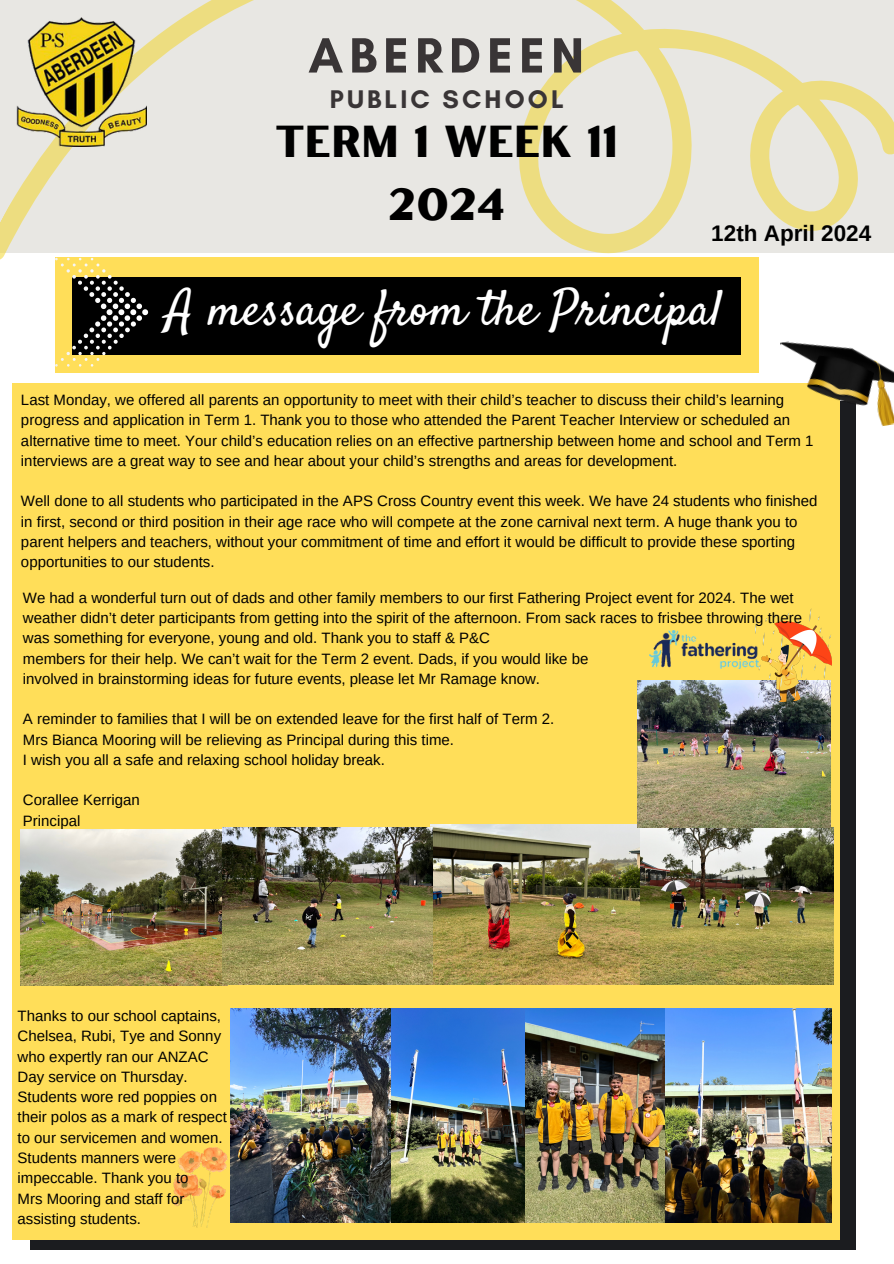
<style>
.page{position:relative;width:894px;height:1264px;background:#fff}
.page>*{position:absolute;margin:0;border:0;box-sizing:border-box;transform-origin:0 0}
.t1{font:700 50.4px "Glacial Indifference";letter-spacing:.12em;color:#393536}
.t2{font:49.8px "Satisfy";color:#fff}
.t3{font:44.7px/62.4px "Hertical Sans";color:#000;text-align:center}
.t4{font:700 25.95px "Glacial Indifference";letter-spacing:.12em;color:#393536}
.t5{font:700 22.5px "Arimo";color:#000}
.t6{font:15px/20.2px "Arimo";color:#000}
</style>
<div class="page">
<div style="left:30px;top:401px;width:825px;height:848px;background:#1b1c1f"></div>
<svg style="left:0;top:0;width:893px;height:609px;fill:#e8e7e3"></svg>
<img style="left:17px;top:17px;width:129px;height:129px">
<div style="left:55px;top:257px;width:703px;height:116px;background:#ffde59"></div>
<div style="left:72px;top:277px;width:668px;height:77px;background:#000"></div>
<svg style="left:55px;top:258px;width:93px;height:108px"></svg>
<div style="left:12px;top:383px;width:827px;height:856px;background:#ffde59"></div>
<img style="left:779px;top:324px;width:114px;height:115px">
<img style="left:230px;top:1008px;width:295px;height:214px">
<img style="left:525px;top:1008px;width:140px;height:214px">
<img style="left:665px;top:1008px;width:166px;height:214px">
<img style="left:173px;top:1147px;width:54px;height:80px">
<img style="left:430px;top:824px;width:210px;height:160px">
<img style="left:21px;top:829px;width:206px;height:156px">
<img style="left:640px;top:827px;width:193px;height:157px">
<img style="left:222px;top:827px;width:210px;height:157px">
<img style="left:637px;top:680px;width:193px;height:147px">
<img style="left:649px;top:630px;width:106px;height:38px">
<img style="left:755px;top:608px;width:76px;height:93px">
<p class="t1" style="left:308px;top:25px;width:277px">ABERDEEN</p>
<p class="t4" style="left:330px;top:84px;width:235px">PUBLIC SCHOOL</p>
<p class="t3" style="left:275px;top:109px;width:344px">TERM 1 WEEK 11<br>2024</p>
<p class="t5" style="left:711px;top:220px;width:161px">12th April 2024</p>
<p class="t2" style="left:166px;top:277px;width:557px">A message from the Principal</p>
<p class="t6" style="left:21px;top:390px;width:793px">Last Monday, we offered all parents an opportunity to meet with their child’s teacher to discuss their child’s learning progress and application in Term 1. Thank you to those who attended the Parent Teacher Interview or scheduled an alternative time to meet. Your child’s education relies on an effective partnership between home and school and Term 1 interviews are a great way to see and hear about your child’s strengths and areas for development.</p>
<p class="t6" style="left:21px;top:491px;width:797px">Well done to all students who participated in the APS Cross Country event this week. We have 24 students who finished in first, second or third position in their age race who will compete at the zone carnival next term. A huge thank you to parent helpers and teachers, without your commitment of time and effort it would be difficult to provide these sporting opportunities to our students.</p>
<p class="t6" style="left:23px;top:587px;width:780px">We had a wonderful turn out of dads and other family members to our first Fathering Project event for 2024. The wet weather didn’t deter participants from getting into the spirit of the afternoon. From sack races to frisbee throwing there was something for everyone, young and old. Thank you to staff &amp; P&amp;C</p>
<p class="t6" style="left:23px;top:648px;width:567px">members for their help. We can’t wait for the Term 2 event. Dads, if you would like be</p>
<p class="t6" style="left:23px;top:668px;width:518px">involved in brainstorming ideas for future events, please let Mr Ramage know.</p>
<p class="t6" style="left:23px;top:709px;width:532px">A reminder to families that I will be on extended leave for the first half of Term 2.</p>
<p class="t6" style="left:23px;top:729px;width:432px">Mrs Bianca Mooring will be relieving as Principal during this time.</p>
<p class="t6" style="left:23px;top:749px;width:363px">I wish you all a safe and relaxing school holiday break.</p>
<p class="t6" style="left:23px;top:790px;width:118px">Corallee Kerrigan</p>
<p class="t6" style="left:23px;top:810px;width:59px">Principal</p>
<p class="t6" style="left:18px;top:1005px;width:211px">Thanks to our school captains,<br>Chelsea, Rubi, Tye and Sonny who expertly ran our ANZAC<br>Day service on Thursday.<br>Students wore red poppies on their polos as a mark of respect to our servicemen and women.<br>Students manners were impeccable. Thank you to</p>
<p class="t6" style="left:18px;top:1188px;width:168px">Mrs Mooring and staff for assisting students.</p>
</div>
